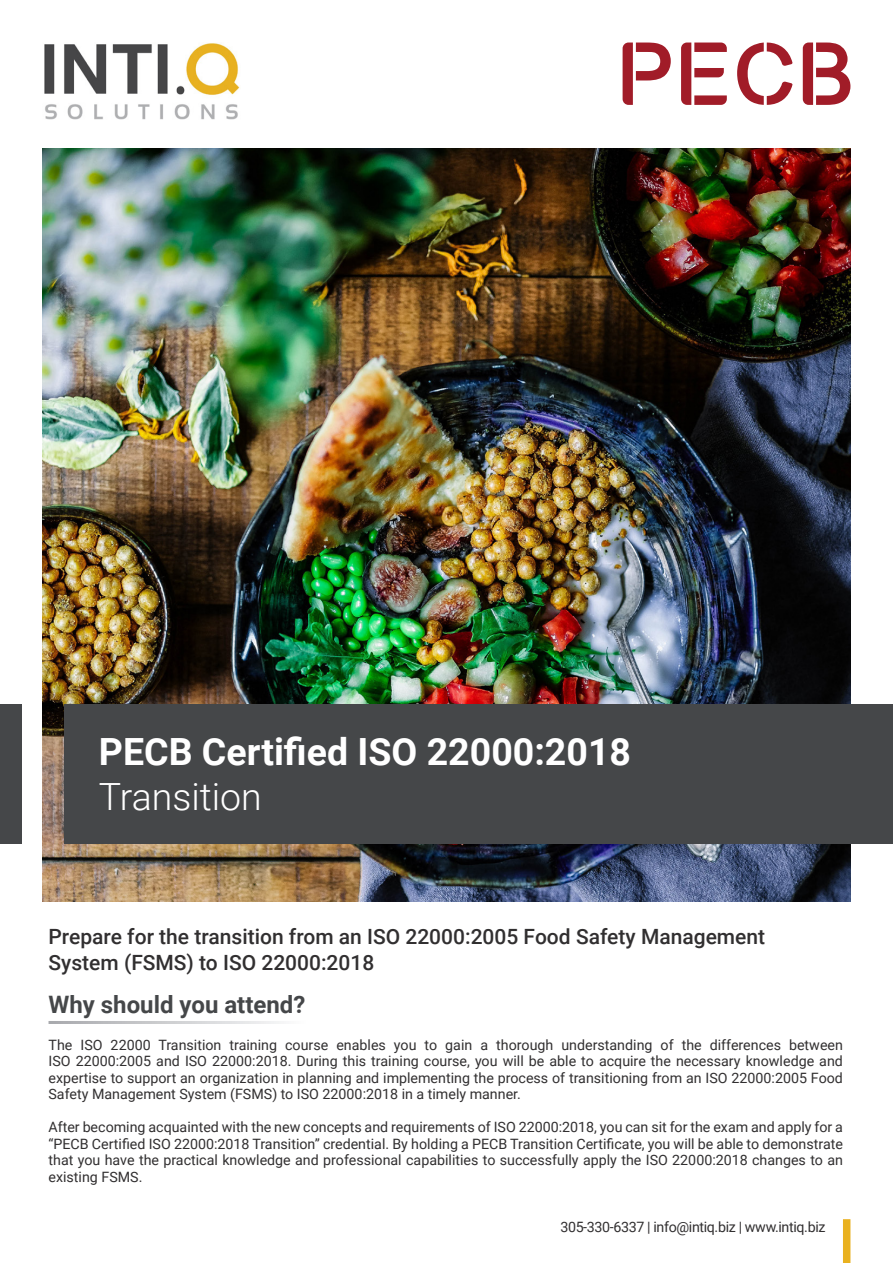
<style>
.page{position:relative;width:893px;height:1263px;background:#fff}
.page>*{position:absolute;margin:0;border:0;box-sizing:border-box;transform-origin:0 0}
.t1{font:700 37.5px "Roboto";color:#fff}
.t2{font:300 37.5px "Roboto";color:#fff}
.t3{font:700 24px "Roboto";color:#454749}
.t4{font:500 21px/25.2px "Roboto";color:#312f30}
.Bullet_Points{font:14.25px/16.5px "Roboto";color:#312f30;text-align:justify}
.Bullet_Points-2{font:14.25px "Roboto";letter-spacing:-.025em;color:#312f30}
</style>
<div class="page">
<img style="left:43px;top:149px;width:807px;height:752px">
<div style="left:843px;top:1219px;width:7px;height:44px;background:#e9b11f"></div>
<div style="left:65px;top:704px;width:828px;height:140px;background:#454749"></div>
<div style="left:0;top:704px;width:21px;height:140px;background:#454749"></div>
<img style="left:44px;top:43px;width:196px;height:77px">
<svg style="left:623px;top:43px;width:48px;height:62px"></svg>
<svg style="left:681px;top:43px;width:46px;height:62px"></svg>
<svg style="left:737px;top:43px;width:55px;height:62px"></svg>
<svg style="left:803px;top:43px;width:47px;height:62px"></svg>
<p class="t1" style="left:99px;top:725px;width:534px">PECB Certified ISO 22000:2018</p>
<p class="t2" style="left:99px;top:770px;width:164px">Transition</p>
<p class="t4" style="left:49px;top:923px;width:718px">Prepare for the transition from an ISO 22000:2005 Food Safety Management<br>System (FSMS) to ISO 22000:2018</p>
<p class="t3" style="left:49px;top:988px;width:258px">Why should you attend?</p>
<p class="Bullet_Points" style="left:49px;top:1036px;width:796px">The ISO 22000 Transition training course enables you to gain a thorough understanding of the differences between ISO 22000:2005 and ISO 22000:2018. During this training course, you will be able to acquire the necessary knowledge and expertise to support an organization in planning and implementing the process of transitioning from an ISO 22000:2005 Food Safety Management System (FSMS) to ISO 22000:2018 in a timely manner.</p>
<p class="Bullet_Points" style="left:49px;top:1118px;width:796px">After becoming acquainted with the new concepts and requirements of ISO 22000:2018, you can sit for the exam and apply for a “PECB Certified ISO 22000:2018 Transition” credential. By holding a PECB Transition Certificate, you will be able to demonstrate that you have the practical knowledge and professional capabilities to successfully apply the ISO 22000:2018 changes to an existing FSMS.</p>
<p class="Bullet_Points-2" style="left:560px;top:1217px;width:267px">305-330-6337 | info@intiq.biz | www.intiq.biz</p>
</div>
